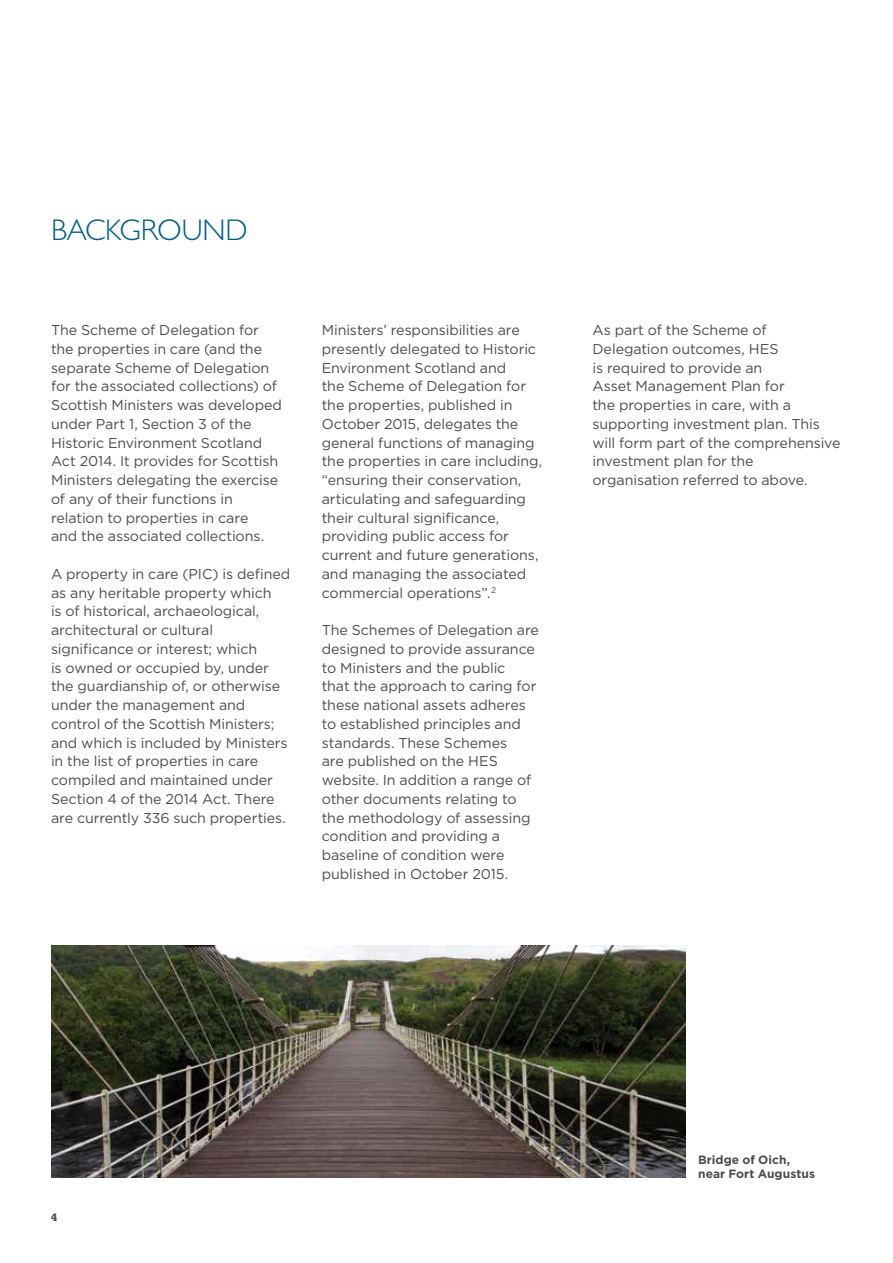
<style>
.page{position:relative;width:893px;height:1263px;background:#fff}
.page>*{position:absolute;margin:0;border:0;box-sizing:border-box;transform-origin:0 0}
.t1{font:300 30px "M Gill Sans";letter-spacing:-.01em;color:#00608c}
.t2{font:14.25px/18.8px "Gotham";letter-spacing:-.005em;color:#4d4d4f}
.t3{font:700 12px/14.4px "Gotham";letter-spacing:.005em;color:#4d4d4f}
.t4{font:900 10.5px "Glypha";color:#4d4d4f}
</style>
<div class="page">
<img style="left:51px;top:945px;width:634px;height:233px">
<h1 class="t1" style="left:51px;top:213px;width:198px">BACKGROUND</h1>
<p class="t2" style="left:51px;top:320px;width:232px">The Scheme of Delegation for the properties in care (and the separate Scheme of Delegation for the associated collections) of<br>Scottish Ministers was developed under Part 1, Section 3 of the<br>Historic Environment Scotland<br>Act 2014. It provides for Scottish<br>Ministers delegating the exercise of any of their functions in relation to properties in care<br>and the associated collections.</p>
<p class="t2" style="left:51px;top:564px;width:241px">A property in care (PIC) is defined as any heritable property which<br>is of historical, archaeological, architectural or cultural significance or interest; which<br>is owned or occupied by, under the guardianship of, or otherwise under the management and control of the Scottish Ministers; and which is included by Ministers in the list of properties in care compiled and maintained under<br>Section 4 of the 2014 Act. There are currently 336 such properties.</p>
<p class="t2" style="left:322px;top:320px;width:222px">Ministers’ responsibilities are presently delegated to Historic<br>Environment Scotland and<br>the Scheme of Delegation for the properties, published in<br>October 2015, delegates the general functions of managing the properties in care including, “ensuring their conservation, articulating and safeguarding their cultural significance, providing public access for current and future generations, and managing the associated commercial operations”.<sup>2</sup></p>
<p class="t2" style="left:322px;top:620px;width:219px">The Schemes of Delegation are designed to provide assurance to Ministers and the public<br>that the approach to caring for these national assets adheres to established principles and standards. These Schemes<br>are published on the HES website. In addition a range of other documents relating to the methodology of assessing condition and providing a baseline of condition were published in October 2015.</p>
<p class="t2" style="left:592px;top:320px;width:250px">As part of the Scheme of<br>Delegation outcomes, HES<br>is required to provide an<br>Asset Management Plan for<br>the properties in care, with a supporting investment plan. This will form part of the comprehensive investment plan for the organisation referred to above.</p>
<p class="t4" style="left:51px;top:1210px;width:7px">4</p>
<p class="t3" style="left:698px;top:1152px;width:119px">Bridge of Oich, near Fort Augustus</p>
</div>
